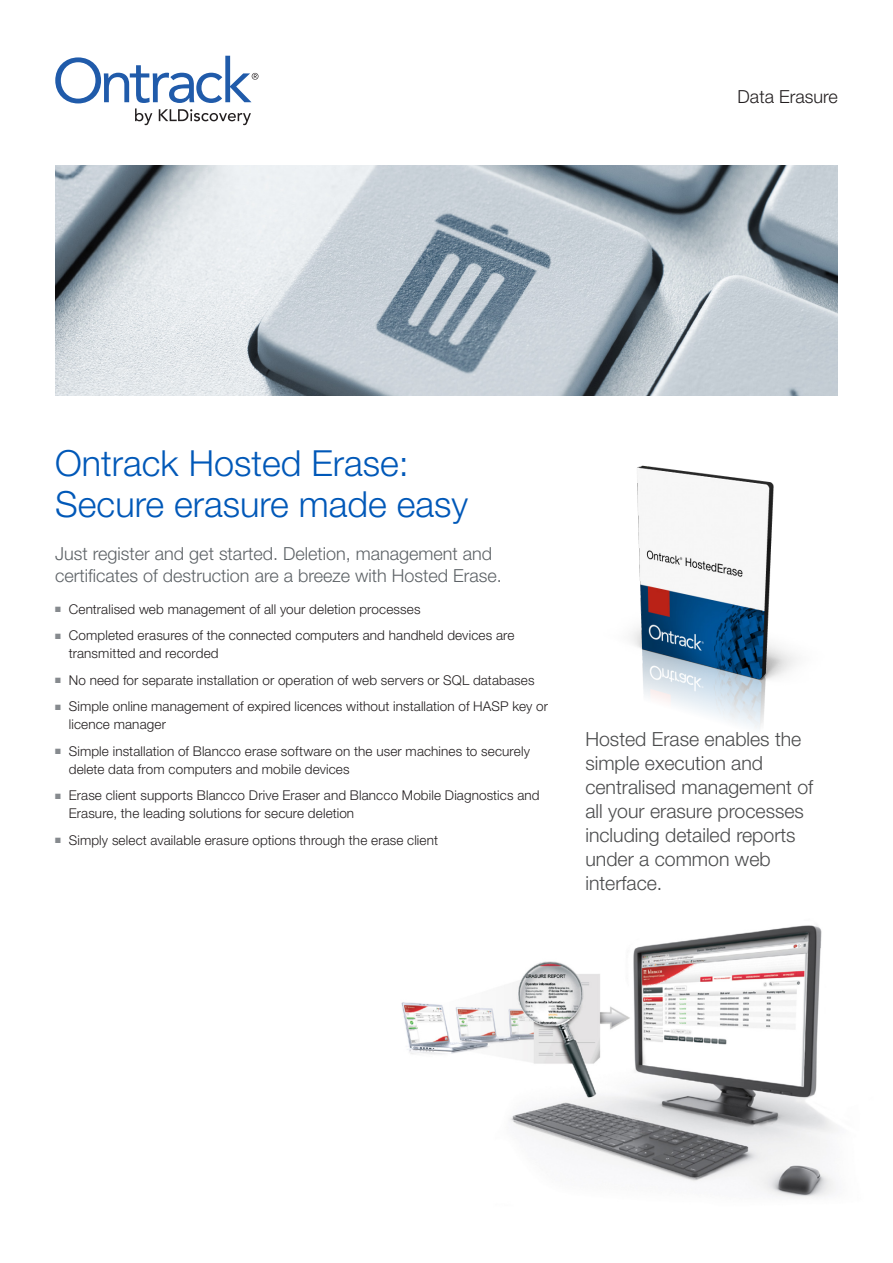
<style>
.page{position:relative;width:893px;height:1263px;background:#fff}
.page>*{position:absolute;margin:0;border:0;box-sizing:border-box;transform-origin:0 0}
.Headline{font:300 36px/40.5px "Helvetica Neue LT Std";color:#0058b8}
.Callout_body_text{font:300 19.5px/24px "Helvetica Neue LT Std";color:#4b4c4d}
.Subhead_1{font:300 18px/22.5px "Helvetica Neue LT Std";color:#5e6367}
.t1{font:300 18px "Helvetica Neue LT Std";color:#231f20}
.t2{font:300 13.5px/18px "Helvetica Neue LT Std";letter-spacing:.01em;color:#231f20}
</style>
<div class="page">
<svg style="left:55px;top:56px;width:203px;height:69px"></svg>
<img style="left:631px;top:465px;width:166px;height:264px">
<img style="left:55px;top:166px;width:783px;height:229px">
<img style="left:401px;top:925px;width:435px;height:272px">
<h3 class="t1" style="left:738px;top:85px;width:102px">Data Erasure</h3>
<p class="Headline" style="left:55px;top:443px;width:414px">Ontrack Hosted Erase:<br>Secure erasure made easy</p>
<p class="Subhead_1" style="left:55px;top:542px;width:448px">Just register and get started. Deletion, management and certificates of destruction are a breeze with Hosted Erase.</p>
<p class="t2" style="left:69px;top:600px;width:353px">Centralised web management of all your deletion processes</p>
<p class="t2" style="left:69px;top:626px;width:447px">Completed erasures of the connected computers and handheld devices are transmitted and recorded</p>
<p class="t2" style="left:69px;top:671px;width:467px">No need for separate installation or operation of web servers or SQL databases</p>
<p class="t2" style="left:69px;top:697px;width:481px">Simple online management of expired licences without installation of HASP key or licence manager</p>
<p class="t2" style="left:69px;top:742px;width:463px">Simple installation of Blancco erase software on the user machines to securely delete data from computers and mobile devices</p>
<p class="t2" style="left:69px;top:786px;width:472px">Erase client supports Blancco Drive Eraser and Blancco Mobile Diagnostics and<br>Erasure, the leading solutions for secure deletion</p>
<p class="t2" style="left:69px;top:831px;width:371px">Simply select available erasure options through the erase client</p>
<p class="Callout_body_text" style="left:585px;top:726px;width:229px">Hosted Erase enables the simple execution and centralised management of all your erasure processes including detailed reports under a common web interface.</p>
</div>
